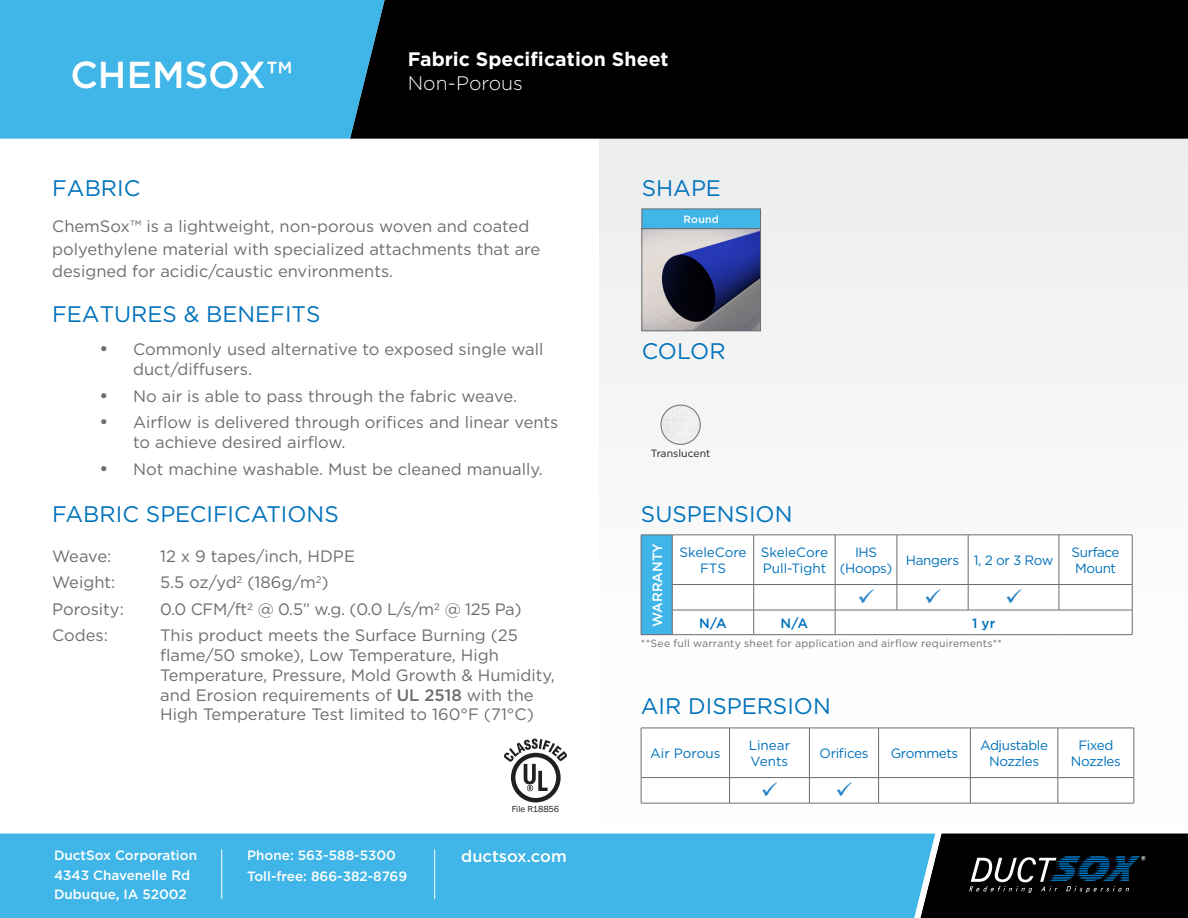
<style>
.page{position:relative;width:1188px;height:918px;background:#fff}
.page>*{position:absolute;margin:0;border:0;box-sizing:border-box;transform-origin:0 0}
.t1{font:500 37.5px "Gotham";color:#fff}
.t2{font:22.5px "Gotham";color:#0072bc}
.t3{font:700 19.5px "Gotham";letter-spacing:.005em;color:#fff}
.t4{font:300 19.5px "Gotham";color:#fff}
.t5{font:16.5px/19.8px "Gotham";color:#6c6d70}
.t6{font:16.5px "Gotham";letter-spacing:-.02em;color:#6c6d70}
.t7{font:500 16.5px "Gotham";color:#fff}
.t8{font:500 13.5px/19.5px "Gotham";color:#fff}
.t9{font:13.5px/16.2px "Gotham";letter-spacing:-.03em;color:#0072bc}
.t10{font:13.5px/16.2px "Gotham";color:#0072bc;text-align:center}
.t11{font:500 13.5px "Gotham";color:#0072bc}
.t12{font:10.5px "Gotham";letter-spacing:.02em;color:#6d6f72}
.t13{font:10.5px "Gotham";color:#231f20}
.t14{font:500 10.5px "Gotham";letter-spacing:.025em;color:#fff}
.t15{font:9px "Franklin Gothic";color:#231f20}
.s1{font-weight:500;font-size:18px}
.s2{font-weight:500}
</style>
<div class="page">
<div style="left:599px;top:0;width:589px;height:918px;background:#f5f6f6"></div>
<div style="left:388px;top:0;width:800px;height:139px;background:#000001"></div>
<div style="left:0;top:0;width:388px;height:139px;background:#40b5e7"></div>
<div style="left:0;top:833px;width:900px;height:85px;background:#40b5e7"></div>
<svg style="left:900px;top:833px;width:288px;height:85px;background:#15242c"></svg>
<hr style="left:221px;top:849px;width:1px;height:50px;background:#fff">
<hr style="left:434px;top:849px;width:1px;height:50px;background:#fff">
<img style="left:644px;top:230px;width:115px;height:99px">
<div style="left:642px;top:228px;width:119px;height:103px;border:1px solid #6d6f72"></div>
<div style="left:642px;top:209px;width:119px;height:20px;background:#40b5e7;border:1px solid #6c6d70"></div>
<img style="left:661px;top:405px;width:39px;height:39px;border-radius:20px">
<div style="left:661px;top:405px;width:40px;height:40px;border:1px solid #6c6d70;border-radius:50%"></div>
<div style="left:641px;top:535px;width:31px;height:100px;background:#40b5e7"></div>
<div style="left:673px;top:536px;width:459px;height:98px;background:#fff"></div>
<hr style="left:641px;top:535px;width:31px;height:1px;background:#6c6d70">
<hr style="left:641px;top:535px;width:1px;height:49px;background:#6c6d70">
<hr style="left:672px;top:535px;width:82px;height:1px;background:#6c6d70">
<hr style="left:672px;top:535px;width:1px;height:49px;background:#6c6d70">
<hr style="left:754px;top:535px;width:81px;height:1px;background:#6c6d70">
<hr style="left:753px;top:535px;width:1px;height:49px;background:#6c6d70">
<hr style="left:835px;top:535px;width:62px;height:1px;background:#6c6d70">
<hr style="left:835px;top:535px;width:1px;height:49px;background:#6c6d70">
<hr style="left:897px;top:535px;width:71px;height:1px;background:#6c6d70">
<hr style="left:897px;top:535px;width:1px;height:49px;background:#6c6d70">
<hr style="left:968px;top:535px;width:91px;height:1px;background:#6c6d70">
<hr style="left:968px;top:535px;width:1px;height:49px;background:#6c6d70">
<hr style="left:1059px;top:535px;width:73px;height:1px;background:#6c6d70">
<hr style="left:1059px;top:535px;width:1px;height:49px;background:#6c6d70">
<hr style="left:1132px;top:535px;width:1px;height:49px;background:#6c6d70">
<hr style="left:754px;top:584px;width:81px;height:1px;background:#6c6d70">
<hr style="left:835px;top:584px;width:62px;height:1px;background:#6c6d70">
<hr style="left:897px;top:584px;width:71px;height:1px;background:#6c6d70">
<svg style="left:897px;top:585px;width:1px;height:25px"></svg>
<hr style="left:968px;top:584px;width:91px;height:1px;background:#6c6d70">
<svg style="left:968px;top:585px;width:1px;height:25px"></svg>
<hr style="left:1059px;top:584px;width:73px;height:1px;background:#6c6d70">
<svg style="left:1059px;top:585px;width:1px;height:25px"></svg>
<svg style="left:641px;top:584px;width:1px;height:50px"></svg>
<hr style="left:672px;top:610px;width:82px;height:1px;background:#6c6d70">
<hr style="left:754px;top:610px;width:81px;height:1px;background:#6c6d70">
<hr style="left:835px;top:610px;width:62px;height:1px;background:#6c6d70">
<svg style="left:835px;top:585px;width:1px;height:49px"></svg>
<hr style="left:897px;top:610px;width:71px;height:1px;background:#6c6d70">
<hr style="left:968px;top:610px;width:91px;height:1px;background:#6c6d70">
<hr style="left:1059px;top:610px;width:73px;height:1px;background:#6c6d70">
<svg style="left:1132px;top:585px;width:1px;height:50px"></svg>
<hr style="left:641px;top:634px;width:31px;height:1px;background:#6c6d70">
<hr style="left:672px;top:634px;width:82px;height:1px;background:#6c6d70">
<hr style="left:754px;top:634px;width:81px;height:1px;background:#6c6d70">
<hr style="left:835px;top:634px;width:62px;height:1px;background:#6c6d70">
<hr style="left:897px;top:634px;width:71px;height:1px;background:#6c6d70">
<hr style="left:968px;top:634px;width:91px;height:1px;background:#6c6d70">
<hr style="left:1059px;top:634px;width:73px;height:1px;background:#6c6d70">
<hr style="left:672px;top:584px;width:82px;height:1px;background:#6c6d70">
<svg style="left:672px;top:585px;width:1px;height:50px"></svg>
<svg style="left:753px;top:585px;width:1px;height:50px"></svg>
<hr style="left:641px;top:803px;width:89px;height:1px;background:#6c6d70">
<hr style="left:730px;top:803px;width:79px;height:1px;background:#6c6d70">
<hr style="left:809px;top:803px;width:70px;height:1px;background:#6c6d70">
<hr style="left:879px;top:803px;width:91px;height:1px;background:#6c6d70">
<hr style="left:970px;top:803px;width:88px;height:1px;background:#6c6d70">
<hr style="left:1058px;top:803px;width:76px;height:1px;background:#6c6d70">
<div style="left:511px;top:753px;width:50px;height:49px;border:4px solid #231f20;border-radius:50%"></div>
<svg style="left:504px;top:739px;width:63px;height:52px"></svg>
<svg style="left:859px;top:589px;width:15px;height:14px"></svg>
<svg style="left:926px;top:589px;width:14px;height:14px"></svg>
<svg style="left:1007px;top:589px;width:14px;height:14px"></svg>
<svg style="left:641px;top:728px;width:494px;height:75px"></svg>
<p class="t1" style="left:70px;top:50px;width:223px">CHEMSOX™</p>
<p class="t3" style="left:408px;top:47px;width:262px">Fabric Specification Sheet</p>
<p class="t4" style="left:408px;top:71px;width:116px">Non-Porous</p>
<p class="t2" style="left:52px;top:174px;width:90px">FABRIC</p>
<p class="t5" style="left:52px;top:215px;width:490px;line-height:22.5px">ChemSox™ is a lightweight, non-porous woven and coated polyethylene material with specialized attachments that are designed for acidic/caustic environments.</p>
<p class="t2" style="left:52px;top:300px;width:270px">FEATURES &amp; BENEFITS</p>
<p class="t5" style="left:133px;top:339px;width:412px;text-indent:-34px"><span class="s1">•</span> Commonly used alternative to exposed single wall duct/diffusers.</p>
<p class="t5" style="left:99px;top:386px;width:419px"><span class="s1">•</span> No air is able to pass through the fabric weave.</p>
<p class="t5" style="left:133px;top:412px;width:427px;text-indent:-34px"><span class="s1">•</span> Airflow is delivered through orifices and linear vents to achieve desired airflow.</p>
<p class="t5" style="left:99px;top:459px;width:445px"><span class="s1">•</span> Not machine washable. Must be cleaned manually.</p>
<p class="t2" style="left:52px;top:499px;width:288px">FABRIC SPECIFICATIONS</p>
<p class="t5" style="left:52px;top:545px;width:61px">Weave:</p>
<p class="t5" style="left:160px;top:545px;width:196px">12 x 9 tapes/inch, HDPE</p>
<p class="t5" style="left:52px;top:572px;width:65px">Weight:</p>
<p class="t5" style="left:160px;top:572px;width:170px">5.5 oz/yd<sup>2</sup> (186g/m<sup>2</sup>)</p>
<p class="t5" style="left:52px;top:599px;width:73px">Porosity:</p>
<p class="t6" style="left:160px;top:598px;width:363px">0.0 CFM/ft2 @ 0.5” w.g. (0.0 L/s/m2 @ 125 Pa)</p>
<p class="t5" style="left:52px;top:625px;width:57px">Codes:</p>
<p class="t5" style="left:160px;top:625px;width:396px">This product meets the Surface Burning (25 flame/50 smoke), Low Temperature, High Temperature, Pressure, Mold Growth &amp; Humidity, and Erosion requirements of <span class="s2">UL 2518</span> with the High Temperature Test limited to 160°F (71°C)</p>
<p class="t15" style="left:512px;top:804px;width:49px">File R18856</p>
<p class="t8" style="left:247px;top:845px;width:161px;line-height:21px">Phone: 563-588-5300<br>Toll-free: 866-382-8769</p>
<p class="t8" style="left:54px;top:845px;width:145px">DuctSox Corporation</p>
<p class="t7" style="left:461px;top:846px;width:107px">ductsox.com</p>
<p class="t8" style="left:54px;top:865px;width:138px">4343 Chavenelle Rd<br>Dubuque, IA 52002</p>
<p class="t2" style="left:642px;top:174px;width:81px">SHAPE</p>
<p class="t14" style="left:683px;top:212px;width:37px">Round</p>
<p class="t2" style="left:642px;top:336px;width:85px">COLOR</p>
<p class="t13" style="left:651px;top:447px;width:61px">Translucent</p>
<p class="t2" style="left:641px;top:499px;width:153px">SUSPENSION</p>
<p class="t8" style="left:647px;top:627px;width:85px;rotate:-90deg">WARRANTY</p>
<p class="t10" style="left:679px;top:544px;width:69px">SkeleCore<br>FTS</p>
<p class="t10" style="left:761px;top:544px;width:69px">SkeleCore</p>
<p class="t9" style="left:906px;top:552px;width:55px">Hangers</p>
<p class="t9" style="left:974px;top:552px;width:81px">1, 2 or 3 Row</p>
<p class="t9" style="left:1072px;top:544px;width:50px">Surface<br>Mount</p>
<p class="t9" style="left:855px;top:544px;width:24px">IHS</p>
<p class="t9" style="left:840px;top:560px;width:54px">(Hoops)</p>
<p class="t10" style="left:763px;top:560px;width:65px">Pull-Tight</p>
<p class="t11" style="left:699px;top:614px;width:29px">N/A</p>
<p class="t11" style="left:781px;top:614px;width:29px">N/A</p>
<p class="t11" style="left:972px;top:614px;width:25px">1 yr</p>
<p class="t12" style="left:641px;top:637px;width:363px">**See full warranty sheet for application and airflow requirements**</p>
<p class="t2" style="left:641px;top:691px;width:191px">AIR DISPERSION</p>
<p class="t10" style="left:650px;top:745px;width:72px">Air Porous</p>
<p class="t10" style="left:749px;top:737px;width:43px;text-align:left">Linear<br>Vents</p>
<p class="t9" style="left:820px;top:745px;width:50px">Orifices</p>
<p class="t9" style="left:891px;top:745px;width:69px">Grommets</p>
<p class="t9" style="left:980px;top:737px;width:69px">Adjustable</p>
<p class="t9" style="left:989px;top:753px;width:51px">Nozzles</p>
<p class="t9" style="left:1071px;top:737px;width:51px;text-align:center">Fixed<br>Nozzles</p>
</div>
